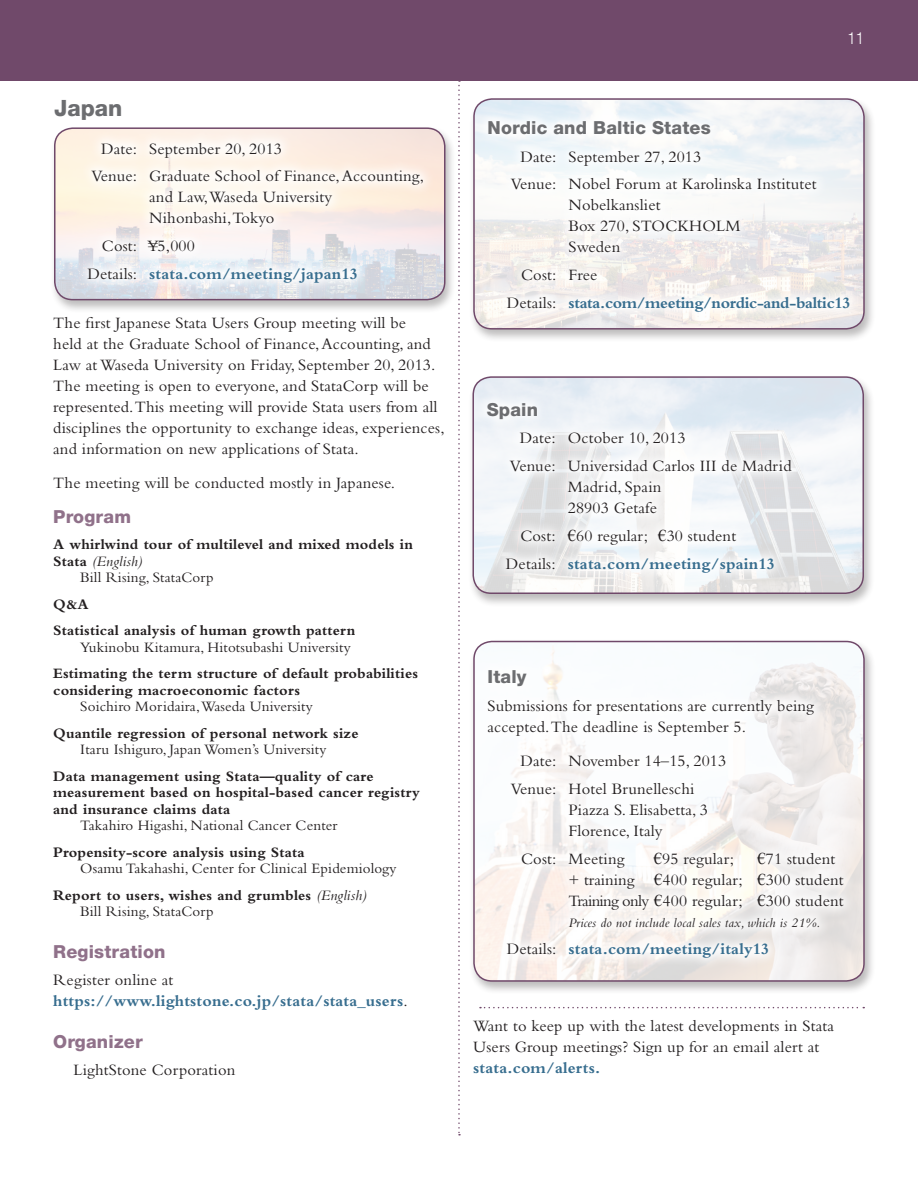
<style>
.page{position:relative;width:918px;height:1188px;background:#fff}
.page>*{position:absolute;margin:0;border:0;box-sizing:border-box;transform-origin:0 0}
.t1{font:800 22.5px "Helvetica Neue";color:#6c6d70}
.t2{font:800 18px "Helvetica Neue";letter-spacing:.01em;color:#6c6d70}
.t3{font:800 18px "Helvetica Neue";letter-spacing:.01em;color:#90718a}
.t4{font:16.5px/21px "Bembo";letter-spacing:.01em;color:#231f20}
.t5{font:700 16.5px/27.8px "Bembo";letter-spacing:.01em;color:#386e8f}
.t6{font:700 16.5px/27.8px "Bembo";letter-spacing:-.02em;color:#386e8f}
.t7{font:300 condensed 16.5px "Helvetica Neue";color:#fff}
.t8{font:700 15px/16.5px "Bembo";letter-spacing:.01em;color:#231f20}
.t9{font:15px/26.5px "Bembo";letter-spacing:.01em;color:#231f20}
.t10{font:italic 15px "Bembo";letter-spacing:.01em;color:#231f20}
.t11{font:italic 13.5px "Bembo";letter-spacing:.01em;color:#231f20}
.s1{font-weight:400;color:#231f20}
.s2{font-weight:700;font-style:normal}
.s3{font-weight:700}
.s4{font-style:italic}
.s5{font-family:"Times New Roman"}
.s6{font-weight:700;color:#386e8f}
</style>
<div class="page">
<div style="left:0;top:0;width:918px;height:81px;background:#70496a"></div>
<div style="left:50px;top:125px;width:407px;height:189px;background:#231f20;opacity:.3"></div>
<img style="left:55px;top:128px;width:390px;height:172px">
<div style="left:54px;top:127px;width:392px;height:173px;border:2px solid #70496a;border-radius:18px"></div>
<div style="left:469px;top:96px;width:407px;height:247px;background:#231f20;opacity:.3"></div>
<img style="left:474px;top:99px;width:390px;height:230px">
<div style="left:473px;top:98px;width:392px;height:232px;border:2px solid #70496a;border-radius:18px"></div>
<div style="left:468px;top:374px;width:407px;height:234px;background:#231f20;opacity:.3"></div>
<img style="left:473px;top:377px;width:390px;height:216px">
<div style="left:472px;top:376px;width:392px;height:218px;border:2px solid #70496a;border-radius:18px"></div>
<div style="left:469px;top:639px;width:407px;height:356px;background:#231f20;opacity:.3"></div>
<img style="left:474px;top:642px;width:390px;height:339px">
<div style="left:473px;top:641px;width:392px;height:341px;border:2px solid #70496a;border-radius:18px"></div>
<svg style="left:480px;top:1007px;width:384px;height:1px"></svg>
<svg style="left:75px;top:130px;width:360px;height:165px"></svg>
<svg style="left:476px;top:108px;width:386px;height:216px;fill:#f5f6f6"></svg>
<svg style="left:475px;top:390px;width:329px;height:195px;fill:#f1f3f7"></svg>
<svg style="left:476px;top:657px;width:380px;height:314px"></svg>
<svg style="left:458px;top:81px;width:2px;height:1055px"></svg>
<h1 class="t1" style="left:54px;top:94px;width:70px">Japan</h1>
<p class="t4" style="left:91px;top:134px;width:334px;line-height:27.8px;text-indent:10px">Date: September 20, 2013<br>Venue: Graduate School of Finance, Accounting,</p>
<p class="t4" style="left:149px;top:186px;width:184px">and Law, Waseda University<br>Nihonbashi, Tokyo</p>
<p class="t5" style="left:87px;top:232px;width:272px;text-indent:14px"><span class="s1">Cost: ¥5,000<br>Details:</span> stata.com/meeting/japan13</p>
<p class="t4" style="left:53px;top:312px;width:393px">The first Japanese Stata Users Group meeting will be<br>held at the Graduate School of Finance, Accounting, and Law at Waseda University on Friday, September 20, 2013.<br>The meeting is open to everyone, and StataCorp will be represented. This meeting will provide Stata users from all disciplines the opportunity to exchange ideas, experiences, and information on new applications of Stata.</p>
<p class="t4" style="left:53px;top:473px;width:344px">The meeting will be conducted mostly in Japanese.</p>
<p class="t3" style="left:53px;top:506px;width:79px">Program</p>
<p class="t8" style="left:53px;top:536px;width:361px">A whirlwind tour of multilevel and mixed models in</p>
<p class="t10" style="left:53px;top:552px;width:91px"><span class="s2">Stata</span> (English)</p>
<p class="t9" style="left:80px;top:564px;width:135px">Bill Rising, StataCorp</p>
<p class="t8" style="left:53px;top:591px;width:304px;line-height:26.5px">Q&amp;A<br>Statistical analysis of human growth pattern</p>
<p class="t9" style="left:80px;top:634px;width:272px">Yukinobu Kitamura, Hitotsubashi University</p>
<p class="t8" style="left:53px;top:665px;width:366px">Estimating the term structure of default probabilities considering macroeconomic factors</p>
<p class="t9" style="left:80px;top:693px;width:234px">Soichiro Moridaira, Waseda University</p>
<p class="t8" style="left:53px;top:725px;width:307px">Quantile regression of personal network size</p>
<p class="t9" style="left:80px;top:736px;width:248px">Itaru Ishiguro, Japan Women’s University</p>
<p class="t8" style="left:53px;top:768px;width:368px">Data management using Stata—quality of care measurement based on hospital-based cancer registry and insurance claims data</p>
<p class="t9" style="left:80px;top:812px;width:259px">Takahiro Higashi, National Cancer Center</p>
<p class="t8" style="left:53px;top:844px;width:253px">Propensity-score analysis using Stata</p>
<p class="t9" style="left:53px;top:855px;width:345px;text-indent:27px">Osamu Takahashi, Center for Clinical Epidemiology<br><span class="s3">Report to users, wishes and grumbles</span> <span class="s4">(English)</span></p>
<p class="t9" style="left:80px;top:898px;width:135px">Bill Rising, StataCorp</p>
<p class="t3" style="left:53px;top:941px;width:114px">Registration</p>
<p class="t5" style="left:53px;top:970px;width:356px;line-height:21px"><span class="s1">Register online at </span>https://www.lightstone.co.jp/stata/stata_users<span class="s1">.</span></p>
<p class="t3" style="left:53px;top:1031px;width:91px">Organizer</p>
<p class="t4" style="left:74px;top:1059px;width:163px">LightStone Corporation</p>
<p class="t7" style="left:848px;top:28px;width:18px">11</p>
<p class="t2" style="left:488px;top:117px;width:225px">Nordic and Baltic States</p>
<p class="t4" style="left:511px;top:142px;width:308px;line-height:27.8px;text-indent:10px">Date: September 27, 2013<br>Venue: Nobel Forum at Karolinska Institutet</p>
<p class="t4" style="left:569px;top:194px;width:174px">Nobelkansliet<br>Box 270, STOCKHOLM<br>Sweden</p>
<p class="t6" style="left:507px;top:261px;width:345px;text-indent:14px"><span class="s1">Cost: Free<br>Details:</span> stata.com/meeting/nordic-and-baltic13</p>
<p class="t2" style="left:487px;top:398px;width:53px">Spain</p>
<p class="t4" style="left:510px;top:424px;width:283px;line-height:27.8px;text-indent:10px">Date: October 10, 2013<br>Venue: Universidad Carlos III de Madrid</p>
<p class="t4" style="left:568px;top:476px;width:95px">Madrid, Spain<br>28903 Getafe</p>
<p class="t4" style="left:506px;top:521px;width:271px;line-height:27.8px;text-indent:14px">Cost: <span class="s5">€</span>60 regular; <span class="s5">€</span>30 student<br>Details: <span class="s6">stata.com/meeting/spain13</span></p>
<p class="t2" style="left:488px;top:666px;width:41px">Italy</p>
<p class="t4" style="left:488px;top:695px;width:328px">Submissions for presentations are currently being accepted. The deadline is September 5.</p>
<p class="t4" style="left:511px;top:747px;width:217px;line-height:27.8px;text-indent:10px">Date: November 14–15, 2013<br>Venue: Hotel Brunelleschi</p>
<p class="t4" style="left:569px;top:799px;width:141px">Piazza S. Elisabetta, 3<br>Florence, Italy</p>
<p class="t4" style="left:521px;top:848px;width:105px">Cost: Meeting</p>
<p class="t4" style="left:654px;top:848px;width:82px"><span class="s5">€</span>95 regular;</p>
<p class="t4" style="left:568px;top:848px;width:277px;text-indent:189px"><span class="s5">€</span>71 student + training <span class="s5">€</span>400 regular; <span class="s5">€</span>300 student<br>Training only <span class="s5">€</span>400 regular; <span class="s5">€</span>300 student</p>
<p class="t11" style="left:569px;top:914px;width:253px">Prices do not include local sales tax, which is 21%.</p>
<p class="t5" style="left:507px;top:935px;width:264px"><span class="s1">Details:</span> stata.com/meeting/italy13</p>
<p class="t4" style="left:473px;top:1015px;width:362px">Want to keep up with the latest developments in Stata<br>Users Group meetings? Sign up for an email alert at</p>
<p class="t5" style="left:473px;top:1054px;width:128px">stata.com/alerts.</p>
</div>
